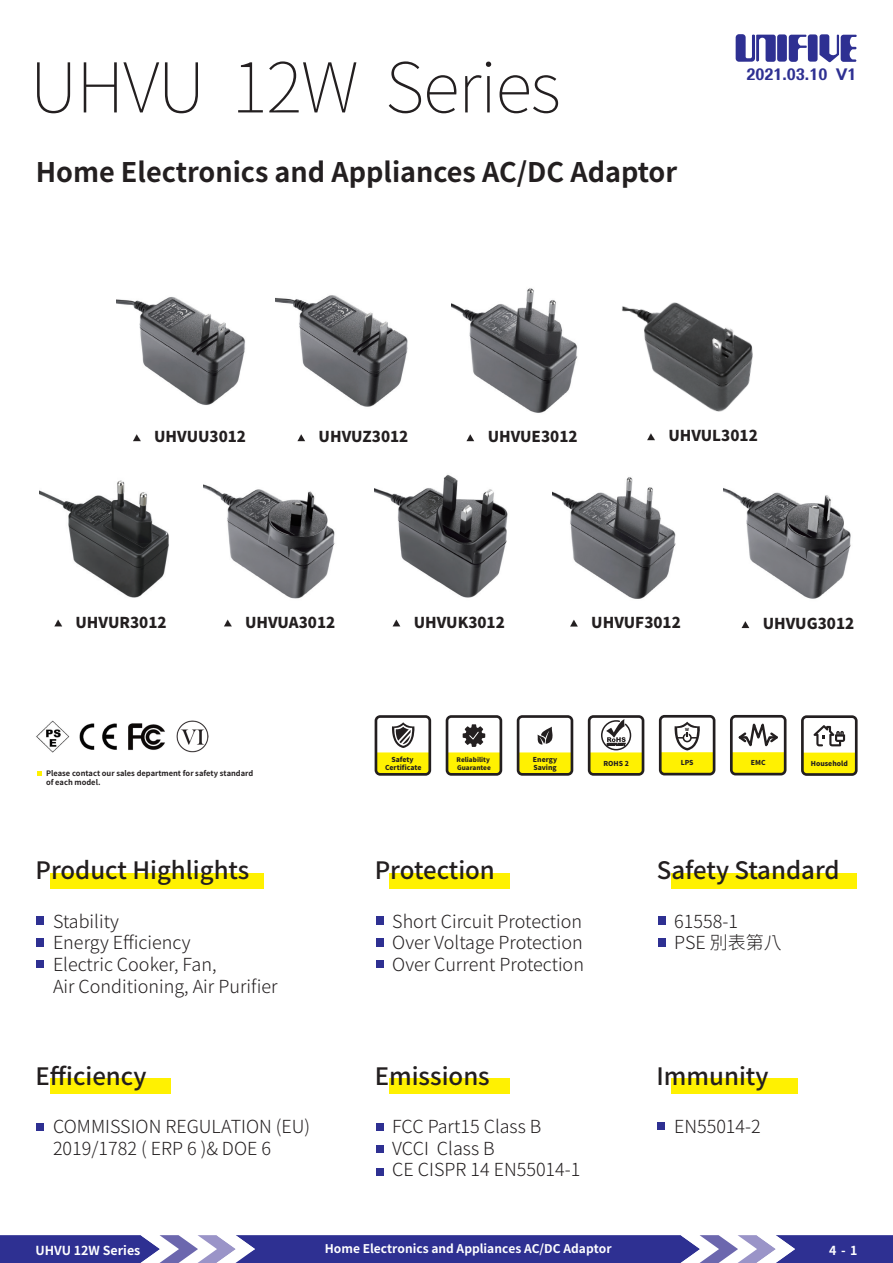
<style>
.page{position:relative;width:893px;height:1263px;background:#fff}
.page>*{position:absolute;margin:0;border:0;box-sizing:border-box;transform-origin:0 0}
.t1{font:100 69px "Noto Sans Hant";letter-spacing:-.02em;color:#231f20}
.t2{font:700 27px "Noto Sans Hant";color:#231f20}
.t3{font:500 24px "Noto Sans Hant";color:#231f20}
.t4{font:300 18px/21.6px "Noto Sans Hant";color:#231f20}
.t5{font:800 15.9px "M Elle HK";color:#2e3092}
.t6{font:900 15px "Noto Sans Hant";color:#231f20}
.t7{font:700 12.45px "Noto Sans Hant";color:#fff}
.t8{font:700 12px "Noto Sans Hant";color:#fff}
.t9{font:700 7.5px/9px "Noto Sans Hant";color:#231f20}
.t10{font:900 6.75px/8.1px "Noto Sans Hant";color:#231f20;text-align:center}
.t11{font:900 6.3px/7.6px "Noto Sans Hant";color:#231f20}
.t12{font:900 4.2px "Noto Sans Hant";color:#231f20}
</style>
<div class="page">
<svg style="left:819px;top:34px;width:38px;height:28px"></svg>
<div style="left:808px;top:34px;width:10px;height:28px;background:#2e3092;border-radius:3px"></div>
<svg style="left:789px;top:35px;width:18px;height:27px"></svg>
<div style="left:777px;top:34px;width:10px;height:28px;background:#2e3092;border-radius:3px"></div>
<svg style="left:736px;top:34px;width:40px;height:28px"></svg>
<div style="left:50px;top:873px;width:214px;height:15px;background:#fff101"></div>
<div style="left:389px;top:873px;width:121px;height:15px;background:#fff101"></div>
<div style="left:671px;top:873px;width:186px;height:15px;background:#fff101"></div>
<div style="left:36px;top:917px;width:7px;height:8px;background:#2e3092"></div>
<div style="left:36px;top:960px;width:7px;height:8px;background:#2e3092"></div>
<div style="left:36px;top:939px;width:7px;height:8px;background:#2e3092"></div>
<div style="left:50px;top:1078px;width:121px;height:15px;background:#fff101"></div>
<div style="left:36px;top:1122px;width:7px;height:8px;background:#2e3092"></div>
<div style="left:377px;top:917px;width:7px;height:8px;background:#2e3092"></div>
<div style="left:377px;top:938px;width:7px;height:8px;background:#2e3092"></div>
<div style="left:658px;top:917px;width:7px;height:8px;background:#2e3092"></div>
<div style="left:658px;top:938px;width:7px;height:8px;background:#2e3092"></div>
<div style="left:377px;top:960px;width:7px;height:8px;background:#2e3092"></div>
<div style="left:389px;top:1078px;width:121px;height:15px;background:#fff101"></div>
<div style="left:377px;top:1123px;width:7px;height:8px;background:#2e3092"></div>
<div style="left:377px;top:1145px;width:7px;height:8px;background:#2e3092"></div>
<div style="left:377px;top:1168px;width:7px;height:8px;background:#2e3092"></div>
<div style="left:671px;top:1078px;width:126px;height:15px;background:#fff101"></div>
<div style="left:658px;top:1122px;width:7px;height:8px;background:#2e3092"></div>
<svg style="left:297px;top:434px;width:8px;height:7px"></svg>
<svg style="left:466px;top:434px;width:8px;height:7px"></svg>
<svg style="left:133px;top:434px;width:8px;height:7px"></svg>
<img style="left:116px;top:297px;width:129px;height:108px">
<img style="left:276px;top:295px;width:132px;height:112px">
<img style="left:451px;top:288px;width:127px;height:125px">
<svg style="left:0;top:1235px;width:893px;height:28px;background:#5152a4"></svg>
<svg style="left:393px;top:620px;width:7px;height:6px"></svg>
<svg style="left:224px;top:620px;width:8px;height:6px"></svg>
<svg style="left:54px;top:620px;width:8px;height:6px"></svg>
<svg style="left:647px;top:436px;width:8px;height:4px"></svg>
<img style="left:203px;top:484px;width:132px;height:115px">
<img style="left:374px;top:474px;width:134px;height:124px">
<img style="left:40px;top:480px;width:129px;height:118px">
<img style="left:622px;top:302px;width:131px;height:134px">
<svg style="left:741px;top:621px;width:8px;height:7px"></svg>
<svg style="left:570px;top:620px;width:8px;height:6px"></svg>
<img style="left:552px;top:477px;width:124px;height:122px">
<img style="left:723px;top:488px;width:128px;height:111px">
<svg style="left:38px;top:771px;width:4px;height:4px"></svg>
<img style="left:176px;top:720px;width:33px;height:33px">
<img style="left:36px;top:720px;width:33px;height:33px">
<img style="left:79px;top:723px;width:38px;height:27px">
<svg style="left:730px;top:715px;width:56px;height:60px"></svg>
<svg style="left:659px;top:715px;width:56px;height:60px"></svg>
<svg style="left:375px;top:715px;width:56px;height:61px"></svg>
<svg style="left:446px;top:715px;width:56px;height:61px"></svg>
<svg style="left:517px;top:715px;width:56px;height:61px"></svg>
<svg style="left:801px;top:715px;width:57px;height:61px"></svg>
<img style="left:128px;top:723px;width:37px;height:28px">
<svg style="left:588px;top:715px;width:56px;height:61px"></svg>
<h1 class="t1" style="left:30px;top:48px;width:533px">UHVU 12W Series</h1>
<h2 class="t2" style="left:36px;top:157px;width:643px">Home Electronics and Appliances AC/DC Adaptor</h2>
<p class="t5" style="left:746px;top:63px;width:112px">2021.03.10 V1</p>
<p class="t6" style="left:154px;top:428px;width:93px">UHVUU3012</p>
<p class="t6" style="left:319px;top:428px;width:91px">UHVUZ3012</p>
<p class="t6" style="left:488px;top:428px;width:91px">UHVUE3012</p>
<p class="t6" style="left:668px;top:427px;width:91px">UHVUL3012</p>
<p class="t6" style="left:76px;top:614px;width:93px">UHVUR3012</p>
<p class="t6" style="left:245px;top:614px;width:92px">UHVUA3012</p>
<p class="t6" style="left:414px;top:614px;width:93px">UHVUK3012</p>
<p class="t6" style="left:591px;top:614px;width:91px">UHVUF3012</p>
<p class="t6" style="left:763px;top:615px;width:93px">UHVUG3012</p>
<p class="t12" style="left:685px;top:727px;width:5px">W</p>
<p class="t9" style="left:46px;top:769px;width:209px">Please contact our sales department for safety standard of each model.</p>
<h3 class="t3" style="left:35px;top:856px;width:215px">Product Highlights</h3>
<p class="t4" style="left:53px;top:911px;width:226px">Stability<br>Energy Efficiency<br>Electric Cooker, Fan,<br>Air Conditioning, Air Purifier</p>
<h3 class="t3" style="left:35px;top:1063px;width:112px">Efficiency</h3>
<p class="t4" style="left:53px;top:1116px;width:259px">COMMISSION REGULATION (EU)<br>2019/1782 ( ERP 6 )&amp; DOE 6</p>
<p class="t10" style="left:385px;top:756px;width:38px">Safety<br>Certificate</p>
<p class="t11" style="left:457px;top:756px;width:36px">Reliability<br>Guarantee</p>
<p class="t10" style="left:533px;top:756px;width:26px;text-align:left">Energy<br>Saving</p>
<p class="t10" style="left:603px;top:759px;width:27px">ROHS 2</p>
<p class="t10" style="left:811px;top:760px;width:39px">Household</p>
<p class="t10" style="left:681px;top:758px;width:14px">LPS</p>
<p class="t10" style="left:751px;top:758px;width:16px">EMC</p>
<h3 class="t3" style="left:375px;top:856px;width:122px">Protection</h3>
<p class="t4" style="left:392px;top:911px;width:193px;text-align:justify">Short Circuit Protection Over Voltage Protection Over Current Protection</p>
<h3 class="t3" style="left:375px;top:1063px;width:117px">Emissions</h3>
<p class="t4" style="left:392px;top:1116px;width:190px">FCC Part15 Class B<br>VCCI Class B<br>CE CISPR 14 EN55014-1</p>
<h3 class="t3" style="left:657px;top:856px;width:184px">Safety Standard</h3>
<p class="t4" style="left:674px;top:911px;width:109px">61558-1<br>PSE 別表第八</p>
<h3 class="t3" style="left:656px;top:1062px;width:113px">Immunity</h3>
<p class="t4" style="left:674px;top:1115px;width:88px">EN55014-2</p>
<p class="t7" style="left:35px;top:1243px;width:107px">UHVU 12W Series</p>
<p class="t8" style="left:325px;top:1242px;width:288px">Home Electronics and Appliances AC/DC Adaptor</p>
<p class="t7" style="left:829px;top:1243px;width:30px">4-1</p>
</div>
